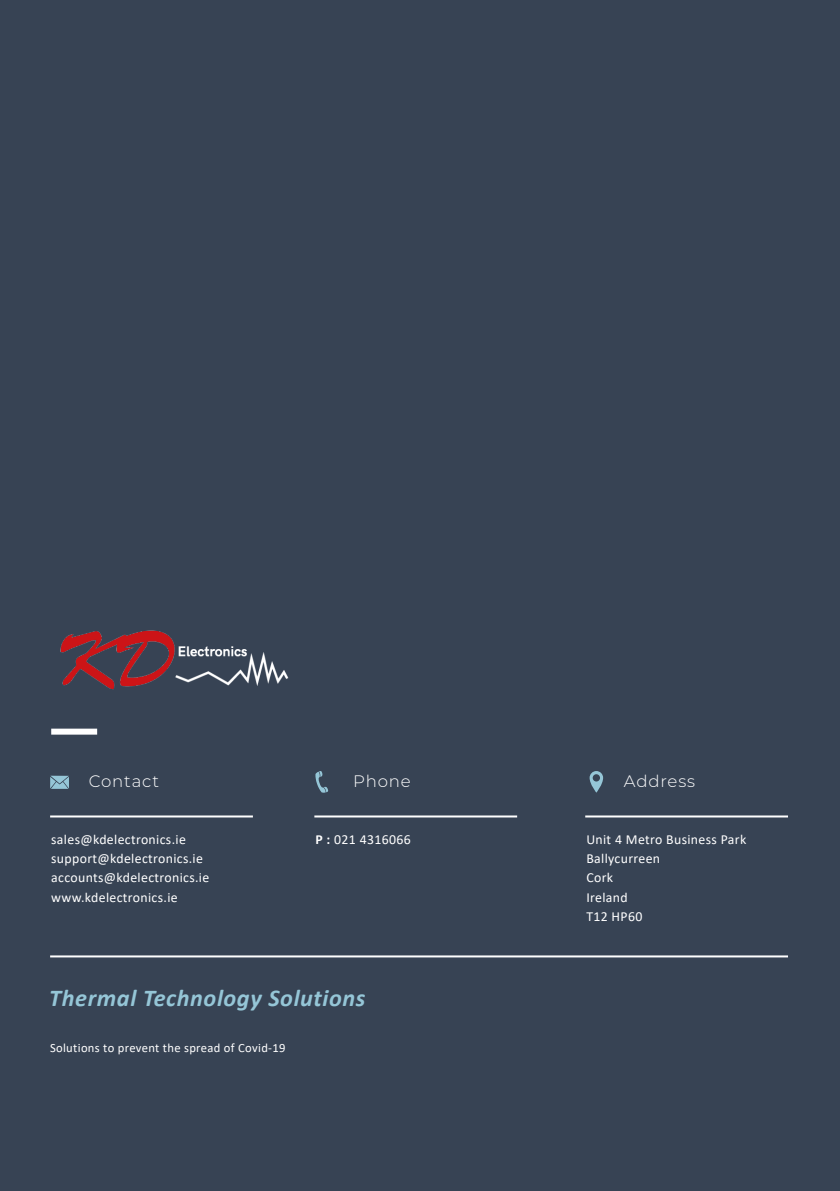
<style>
.page{position:relative;width:840px;height:1191px;background:#fff}
.page>*{position:absolute;margin:0;border:0;box-sizing:border-box;transform-origin:0 0}
.t1{font:italic 700 24.2px "Calibri";letter-spacing:.025em;color:#95c6d7}
.t2{font:300 16.6px "Montserrat";letter-spacing:.05em;color:#fff}
.t3{font:13.8px "Calibri";letter-spacing:.025em;color:#fff}
.t4{font:12.6px "Calibri";letter-spacing:.025em;color:#fff}
.s1{font-weight:700}
</style>
<div class="page">
<div style="left:0;top:0;width:839px;height:1191px;background:#374354"></div>
<svg style="left:50px;top:775px;width:19px;height:14px"></svg>
<svg style="left:315px;top:771px;width:13px;height:21px"></svg>
<svg style="left:589px;top:771px;width:13px;height:21px"></svg>
<hr style="left:50px;top:815px;width:203px;height:2px;background:#fff">
<hr style="left:314px;top:815px;width:203px;height:2px;background:#fff">
<hr style="left:585px;top:815px;width:202px;height:2px;background:#fff">
<div style="left:51px;top:728px;width:46px;height:6px;background:#fff"></div>
<hr style="left:50px;top:955px;width:737px;height:2px;background:#fff">
<img style="left:60px;top:630px;width:229px;height:60px">
<p class="t2" style="left:89px;top:770px;width:72px">Contact</p>
<p class="t2" style="left:353px;top:770px;width:59px">Phone</p>
<p class="t2" style="left:623px;top:770px;width:73px">Address</p>
<p class="t3" style="left:51px;top:829px;width:136px">sales@kdelectronics.ie</p>
<p class="t3" style="left:51px;top:849px;width:153px">support@kdelectronics.ie</p>
<p class="t3" style="left:51px;top:868px;width:159px">accounts@kdelectronics.ie</p>
<p class="t3" style="left:51px;top:887px;width:128px">www.kdelectronics.ie</p>
<p class="t3" style="left:315px;top:829px;width:97px"><span class="s1">P :</span> 021 4316066</p>
<p class="t3" style="left:586px;top:829px;width:161px">Unit 4 Metro Business Park</p>
<p class="t3" style="left:586px;top:849px;width:75px">Ballycurreen</p>
<p class="t3" style="left:586px;top:868px;width:28px">Cork</p>
<p class="t3" style="left:586px;top:887px;width:43px">Ireland</p>
<p class="t3" style="left:586px;top:907px;width:57px">T12 HP60</p>
<p class="t1" style="left:49px;top:981px;width:317px">Thermal Technology Solutions</p>
<p class="t4" style="left:50px;top:1039px;width:237px">Solutions to prevent the spread of Covid-19</p>
</div>
